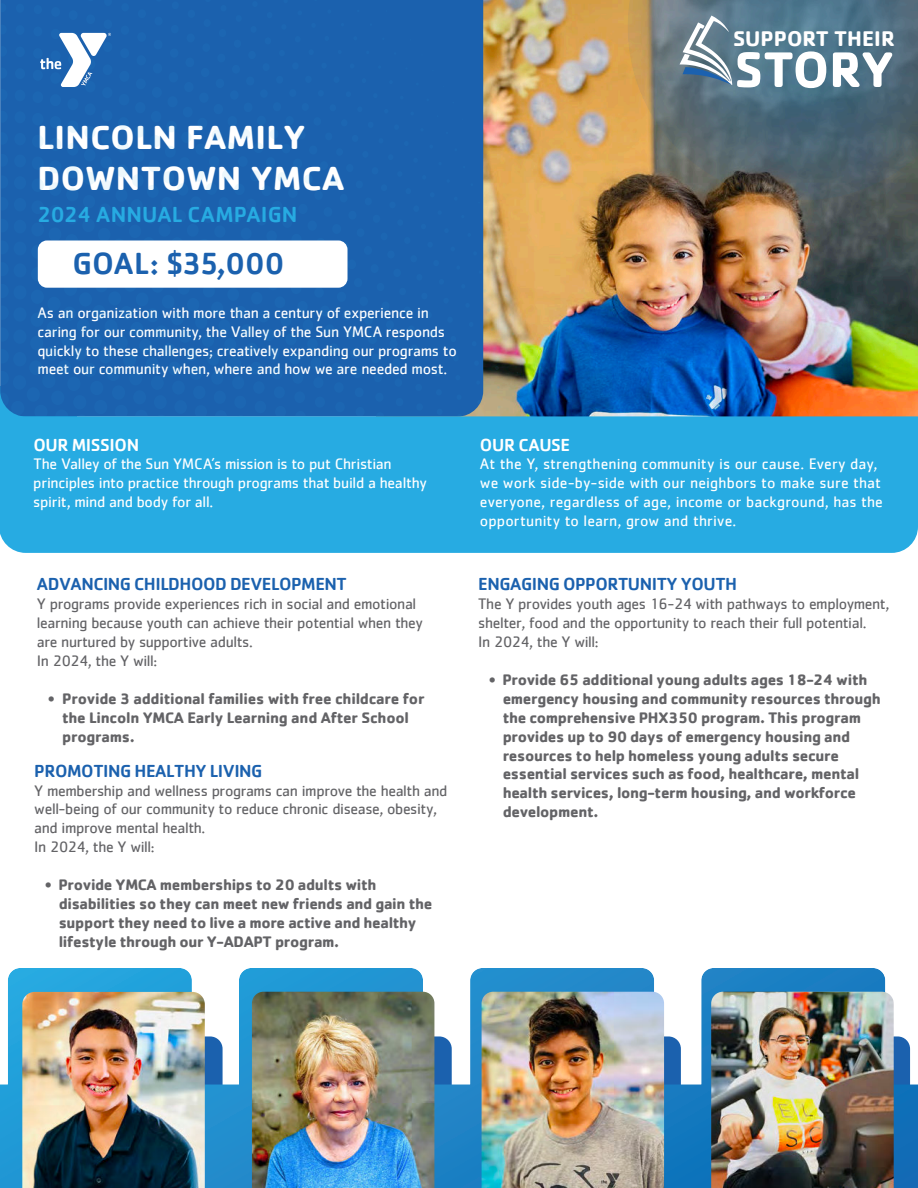
<style>
.page{position:relative;width:918px;height:1188px;background:#fff}
.page>*{position:absolute;margin:0;border:0;box-sizing:border-box;transform-origin:0 0}
.t1{font:700 51.75px "Cachet";letter-spacing:-.01em;color:#fff}
.t2{font:700 34.5px/41.4px "Cachet";letter-spacing:.01em;color:#fff}
.t3{font:500 31.5px "Cachet";color:#1b61ae}
.t4{font:500 22.5px "Cachet";letter-spacing:.01em;color:#27abe2}
.t5{font:700 21.9px "Cachet";color:#fff}
.t6{font:500 18px "Cachet";letter-spacing:-.025em;color:#1b61ae}
.t7{font:500 18px "Cachet";letter-spacing:-.02em;color:#fff}
.t8{font:700 15.75px/18.9px "Cachet";letter-spacing:-.025em;color:#636366}
.t9{font:15.75px/18.9px "Cachet";letter-spacing:-.025em;color:#636366}
.t10{font:15.75px/18.9px "Cachet";letter-spacing:-.015em;color:#fff}
.t11{font:15.75px/18.9px "Cachet";letter-spacing:.005em;color:#fff}
</style>
<div class="page">
<img style="left:555px;top:0;width:363px;height:416px">
<svg style="left:628px;top:0;width:290px;height:201px;background:#5d6d71"></svg>
<svg style="left:680px;top:15px;width:52px;height:70px"></svg>
<div style="left:0;top:416px;width:918px;height:137px;background:#27abe2"></div>
<svg style="left:0;top:0;width:555px;height:417px;background:#326ba5"></svg>
<svg style="left:0;top:968px;width:918px;height:220px"></svg>
<img style="left:711px;top:992px;width:183px;height:196px">
<img style="left:22px;top:992px;width:183px;height:196px">
<img style="left:252px;top:992px;width:182px;height:196px">
<img style="left:482px;top:992px;width:182px;height:196px">
<svg style="left:40px;top:33px;width:71px;height:54px"></svg>
<div style="left:38px;top:240px;width:310px;height:48px;background:#fff;border-radius:9px"></div>
<h2 class="t2" style="left:37px;top:119px;width:308px">LINCOLN FAMILY<br>DOWNTOWN YMCA</h2>
<h3 class="t4" style="left:37px;top:205px;width:262px">2024 ANNUAL CAMPAIGN</h3>
<h3 class="t3" style="left:73px;top:250px;width:213px">GOAL: $35,000</h3>
<p class="t10" style="left:37px;top:304px;width:421px">As an organization with more than a century of experience in caring for our community, the Valley of the Sun YMCA responds quickly to these challenges; creatively expanding our programs to meet our community when, where and how we are needed most.</p>
<h3 class="t5" style="left:733px;top:30px;width:163px">SUPPORT THEIR</h3>
<h1 class="t1" style="left:734px;top:47px;width:161px">STORY</h1>
<p class="t7" style="left:33px;top:437px;width:107px">OUR MISSION</p>
<p class="t10" style="left:33px;top:455px;width:395px">The Valley of the Sun YMCA’s mission is to put Christian principles into practice through programs that build a healthy spirit, mind and body for all.</p>
<p class="t6" style="left:37px;top:577px;width:311px">ADVANCING CHILDHOOD DEVELOPMENT</p>
<p class="t9" style="left:37px;top:595px;width:388px">Y programs provide experiences rich in social and emotional learning because youth can achieve their potential when they are nurtured by supportive adults.<br>In 2024, the Y will:</p>
<p class="t8" style="left:62px;top:690px;width:364px;text-indent:-14px">ï Provide 3 additional families with free childcare for the Lincoln YMCA Early Learning and After School programs.</p>
<p class="t6" style="left:34px;top:763px;width:230px">PROMOTING HEALTHY LIVING</p>
<p class="t9" style="left:34px;top:781px;width:415px">Y membership and wellness programs can improve the health and well-being of our community to reduce chronic disease, obesity, and improve mental health.<br>In 2024, the Y will:</p>
<p class="t8" style="left:59px;top:876px;width:375px;text-indent:-14px">ï Provide YMCA memberships to 20 adults with disabilities so they can meet new friends and gain the support they need to live a more active and healthy lifestyle through our Y-ADAPT program.</p>
<p class="t7" style="left:480px;top:437px;width:92px">OUR CAUSE</p>
<p class="t11" style="left:480px;top:455px;width:405px">At the Y, strengthening community is our cause. Every day, we work side-by-side with our neighbors to make sure that everyone, regardless of age, income or background, has the opportunity to learn, grow and thrive.</p>
<p class="t6" style="left:478px;top:577px;width:260px">ENGAGING OPPORTUNITY YOUTH</p>
<p class="t9" style="left:478px;top:595px;width:413px">The Y provides youth ages 16-24 with pathways to employment, shelter, food and the opportunity to reach their full potential.<br>In 2024, the Y will:</p>
<p class="t8" style="left:503px;top:671px;width:379px;text-indent:-14px">ï Provide 65 additional young adults ages 18-24 with emergency housing and community resources through the comprehensive PHX350 program. This program provides up to 90 days of emergency housing and resources to help homeless young adults secure essential services such as food, healthcare, mental health services, long-term housing, and workforce development.</p>
</div>
